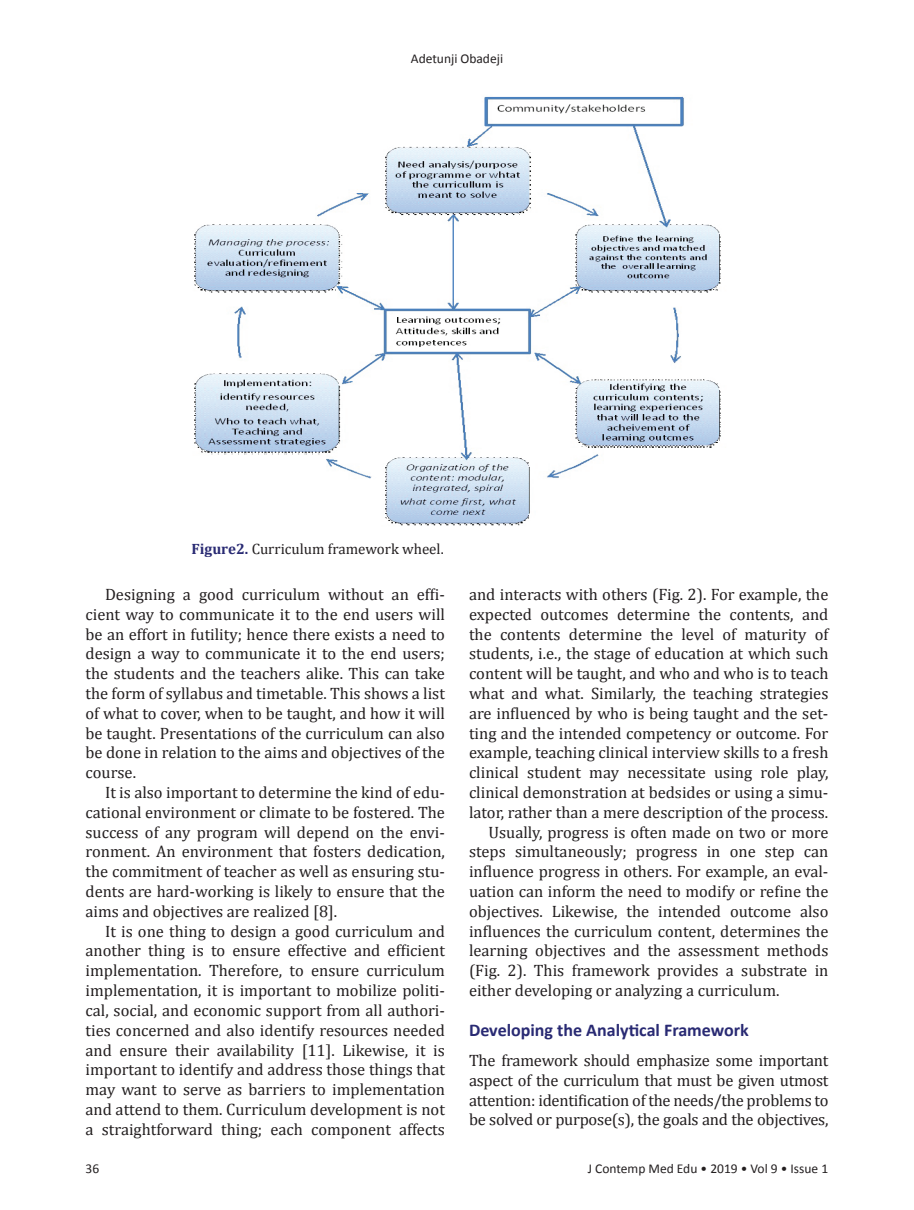
<style>
.page{position:relative;width:914px;height:1210px;background:#fff}
.page>*{position:absolute;margin:0;border:0;box-sizing:border-box;transform-origin:0 0}
.Head_A{font:700 18px "Calibri";color:#292a73}
.Para_Indent{font:16.5px/19.8px "Cambria";color:#231f20;text-align:justify}
.Para_1st{font:16.5px/19.8px "Cambria";letter-spacing:-.015em;color:#231f20;text-align:justify}
.t1{font:15px "Cambria";color:#231f20}
.t2{font:13.5px "Calibri";color:#231f20}
.s1{font-weight:700;color:#292a73}
</style>
<div class="page">
<img style="left:194px;top:96px;width:527px;height:430px">
<p class="t2" style="left:411px;top:50px;width:94px">Adetunji Obadeji</p>
<p class="t1" style="left:192px;top:540px;width:254px"><span class="s1">Figure2.</span> Curriculum framework wheel.</p>
<p class="Para_Indent" style="left:86px;top:584px;width:361px;text-indent:20px">Designing a good curriculum without an effi&shy;cient way to communicate it to the end users will be an effort in futility; hence there exists a need to design a way to communicate it to the end users; the students and the teachers alike. This can take the form of syllabus and timetable. This shows a list of what to cover, when to be taught, and how it will be taught. Presentations of the curriculum can also be done in relation to the aims and objectives of the course.</p>
<p class="Para_Indent" style="left:86px;top:782px;width:361px;text-indent:20px">It is also important to determine the kind of edu&shy;cational environment or climate to be fostered. The success of any program will depend on the envi&shy;ronment. An environment that fosters dedication, the commitment of teacher as well as ensuring stu&shy;dents are hard-working is likely to ensure that the aims and objectives are realized [8].</p>
<p class="Para_Indent" style="left:86px;top:921px;width:361px;text-indent:20px">It is one thing to design a good curriculum and another thing is to ensure effective and efficient implementation. Therefore, to ensure curriculum implementation, it is important to mobilize politi&shy;cal, social, and economic support from all authori&shy;ties concerned and also identify resources needed and ensure their availability [11]. Likewise, it is important to identify and address those things that may want to serve as barriers to implementation and attend to them. Curriculum development is not a straightforward thing; each component affects</p>
<p class="Para_Indent" style="left:469px;top:584px;width:361px">and interacts with others (Fig. 2). For example, the expected outcomes determine the contents, and the contents determine the level of maturity of students, i.e., the stage of education at which such content will be taught, and who and who is to teach what and what. Similarly, the teaching strategies are influenced by who is being taught and the set&shy;ting and the intended competency or outcome. For example, teaching clinical interview skills to a fresh clinical student may necessitate using role play, clinical demonstration at bedsides or using a simu&shy;lator, rather than a mere description of the process.</p>
<p class="Para_Indent" style="left:469px;top:822px;width:361px;text-indent:20px">Usually, progress is often made on two or more steps simultaneously; progress in one step can influence progress in others. For example, an eval&shy;uation can inform the need to modify or refine the objectives. Likewise, the intended outcome also influences the curriculum content, determines the learning objectives and the assessment methods (Fig. 2). This framework provides a substrate in either developing or analyzing a curriculum.</p>
<p class="Head_A" style="left:469px;top:1018px;width:281px">Developing the Analytical Framework</p>
<p class="Para_1st" style="left:469px;top:1050px;width:361px">The framework should emphasize some important aspect of the curriculum that must be given utmost attention: identification of the needs/the problems to be solved or purpose(s), the goals and the objectives,</p>
<p class="t2" style="left:86px;top:1160px;width:15px">36</p>
<p class="t2" style="left:588px;top:1160px;width:242px">J Contemp Med Edu • 2019 • Vol 9 • Issue 1</p>
</div>
